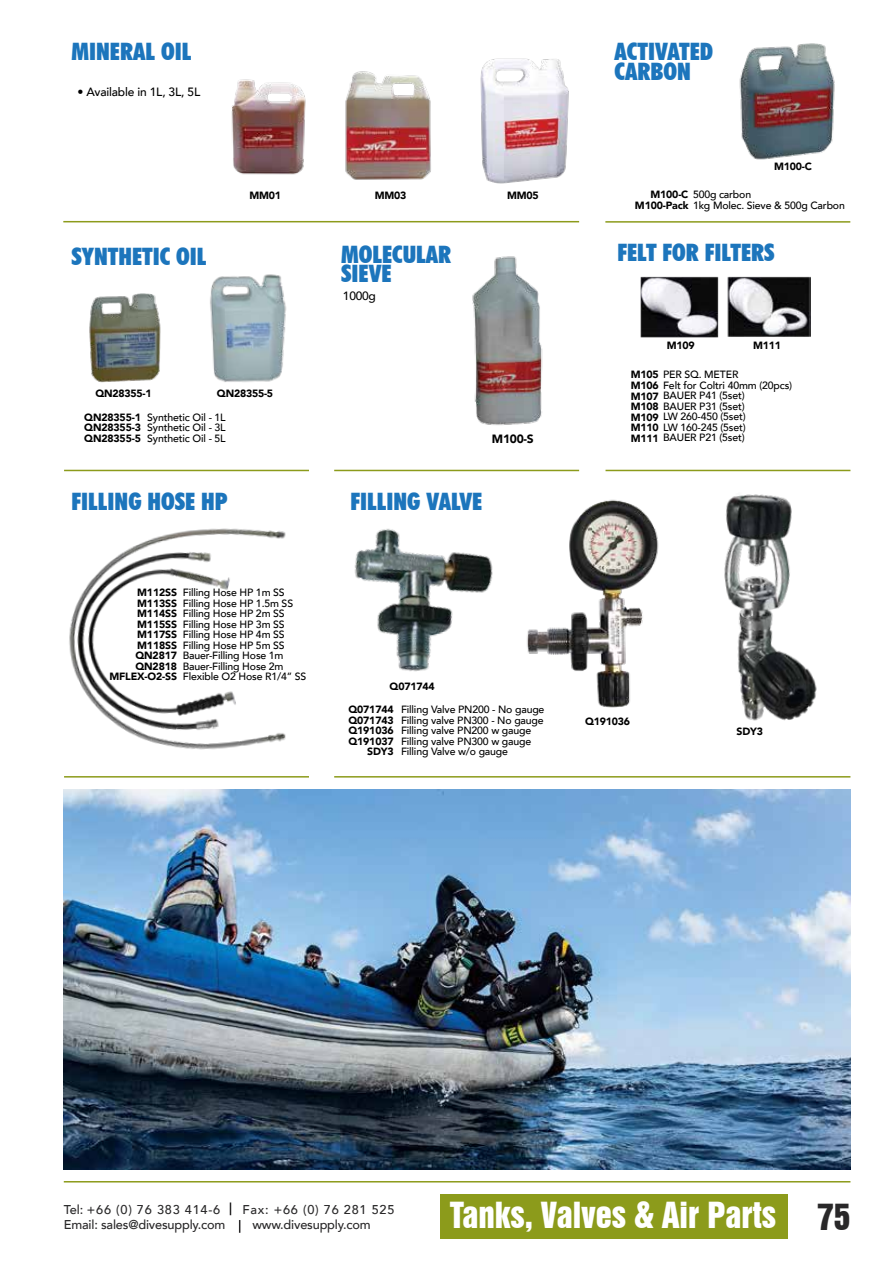
<style>
.page{position:relative;width:893px;height:1263px;background:#fff}
.page>*{position:absolute;margin:0;border:0;box-sizing:border-box;transform-origin:0 0}
.t1{font:33px "Swiss 921 BT Regular A";color:#fff}
.t2{font:33px "Swiss 921 BT Regular A";color:#292829}
.t3{font:900 condensed 24px/19.5px "Futura BT";color:#1c75bc}
.t4{font:500 12.75px "Avenir LT";letter-spacing:-.015em;color:#292829}
.t5{font:500 12.75px "Avenir LT";letter-spacing:.06em;color:#292829}
.t6{font:500 12px "Avenir LT";letter-spacing:-.015em;color:#000}
.t7{font:900 12px "Avenir LT";color:#000}
.t8{font:500 10.5px/10.5px "Avenir LT";letter-spacing:-.015em;color:#000}
.t9{font:900 10.5px/10.5px "Avenir LT";letter-spacing:-.015em;color:#000;text-align:right}
.s1{font-weight:900}
</style>
<div class="page">
<div style="left:440px;top:1194px;width:348px;height:44px;background:#8c9b1b"></div>
<hr style="left:64px;top:1181px;width:786px;height:1px;background:#8c9b1b">
<svg style="left:230px;top:1202px;width:1px;height:13px"></svg>
<svg style="left:239px;top:1220px;width:1px;height:13px"></svg>
<img style="left:69px;top:528px;width:217px;height:222px">
<img style="left:480px;top:58px;width:89px;height:126px">
<img style="left:231px;top:79px;width:75px;height:96px">
<img style="left:345px;top:71px;width:86px;height:109px">
<img style="left:89px;top:293px;width:72px;height:90px">
<img style="left:210px;top:274px;width:77px;height:108px">
<img style="left:739px;top:43px;width:96px;height:117px">
<img style="left:472px;top:256px;width:71px;height:169px">
<img style="left:724px;top:494px;width:93px;height:227px">
<img style="left:527px;top:499px;width:132px;height:209px">
<img style="left:354px;top:528px;width:139px;height:144px">
<img style="left:640px;top:277px;width:171px;height:60px">
<img style="left:64px;top:789px;width:786px;height:381px">
<hr style="left:63px;top:221px;width:516px;height:1px;background:#8c9b1b">
<hr style="left:64px;top:470px;width:245px;height:1px;background:#8c9b1b">
<hr style="left:64px;top:776px;width:245px;height:1px;background:#8c9b1b">
<hr style="left:334px;top:470px;width:245px;height:1px;background:#8c9b1b">
<hr style="left:334px;top:776px;width:516px;height:1px;background:#8c9b1b">
<hr style="left:605px;top:470px;width:245px;height:1px;background:#8c9b1b">
<hr style="left:605px;top:221px;width:245px;height:2px;background:#8c9b1b">
<h2 class="t3" style="left:71px;top:41px;width:121px">MINERAL OIL</h2>
<p class="t6" style="left:78px;top:84px;width:124px">• Available in 1L, 3L, 5L</p>
<h2 class="t3" style="left:71px;top:247px;width:137px">SYNTHETIC OIL</h2>
<p class="t9" style="left:250px;top:190px;width:33px">MM01</p>
<p class="t9" style="left:95px;top:388px;width:58px">QN28355-1</p>
<p class="t9" style="left:217px;top:388px;width:58px">QN28355-5</p>
<p class="t8" style="left:147px;top:412px;width:80px;text-align:justify">Synthetic Oil - 1L Synthetic Oil - 3L Synthetic Oil - 5L</p>
<p class="t9" style="left:84px;top:412px;width:58px;text-align:justify">QN28355-1<br>QN28355-3<br>QN28355-5</p>
<h2 class="t3" style="left:71px;top:491px;width:158px">FILLING HOSE HP</h2>
<p class="t8" style="left:183px;top:588px;width:125px">Filling Hose HP 1m SS<br>Filling Hose HP 1.5m SS<br>Filling Hose HP 2m SS<br>Filling Hose HP 3m SS<br>Filling Hose HP 4m SS<br>Filling Hose HP 5m SS<br>Bauer-Filling Hose 1m<br>Bauer-Filling Hose 2m<br>Flexible O2 Hose R1/4” SS</p>
<p class="t9" style="left:109px;top:587px;width:69px">M112SS<br>M113SS<br>M114SS<br>M115SS<br>M117SS<br>M118SS<br>QN2817<br>QN2818<br>MFLEX-O2-SS</p>
<p class="t9" style="left:375px;top:190px;width:33px">MM03</p>
<h2 class="t3" style="left:341px;top:244px;width:112px">MOLECULAR<br>SIEVE</h2>
<p class="t6" style="left:343px;top:289px;width:35px">1000g</p>
<p class="t9" style="left:507px;top:190px;width:33px">MM05</p>
<p class="t7" style="left:492px;top:431px;width:43px">M100-S</p>
<h2 class="t3" style="left:350px;top:491px;width:134px">FILLING VALVE</h2>
<p class="t9" style="left:390px;top:681px;width:46px">Q071744</p>
<p class="t9" style="left:348px;top:704px;width:47px">Q071744<br>Q071743<br>Q191036<br>Q191037<br>SDY3</p>
<p class="t8" style="left:401px;top:705px;width:145px">Filling Valve PN200 - No gauge<br>Filling valve PN300 - No gauge<br>Filling valve PN200 w gauge<br>Filling valve PN300 w gauge<br>Filling Valve w/o gauge</p>
<h2 class="t3" style="left:615px;top:42px;width:100px">ACTIVATED<br>CARBON</h2>
<p class="t9" style="left:774px;top:161px;width:39px">M100-C</p>
<p class="t8" style="left:635px;top:190px;width:211px;text-indent:15px"><span class="s1">M100-C</span> 500g carbon<br><span class="s1">M100-Pack</span> 1kg Molec. Sieve &amp; 500g Carbon</p>
<h2 class="t3" style="left:617px;top:242px;width:159px">FELT FOR FILTERS</h2>
<p class="t9" style="left:667px;top:340px;width:29px">M109</p>
<p class="t9" style="left:753px;top:339px;width:29px">M111</p>
<p class="t8" style="left:631px;top:370px;width:163px"><span class="s1">M105</span> PER SQ. METER<br><span class="s1">M106</span> Felt for Coltri 40mm (20pcs)<br><span class="s1">M107</span> BAUER P41 (5set)<br><span class="s1">M108</span> BAUER P31 (5set)<br><span class="s1">M109</span> LW 260-450 (5set)<br><span class="s1">M110</span> LW 160-245 (5set)<br><span class="s1">M111</span> BAUER P21 (5set)</p>
<p class="t9" style="left:585px;top:716px;width:46px">Q191036</p>
<p class="t9" style="left:736px;top:726px;width:28px">SDY3</p>
<p class="t5" style="left:64px;top:1202px;width:158px">Tel: +66 (0) 76 383 414-6</p>
<p class="t5" style="left:242px;top:1202px;width:154px">Fax: +66 (0) 76 281 525</p>
<p class="t4" style="left:64px;top:1217px;width:163px">Email: sales@divesupply.com</p>
<p class="t4" style="left:252px;top:1217px;width:120px">www.divesupply.com</p>
<h1 class="t1" style="left:450px;top:1194px;width:327px">Tanks, Valves &amp; Air Parts</h1>
<h1 class="t2" style="left:817px;top:1195px;width:34px">75</h1>
</div>
